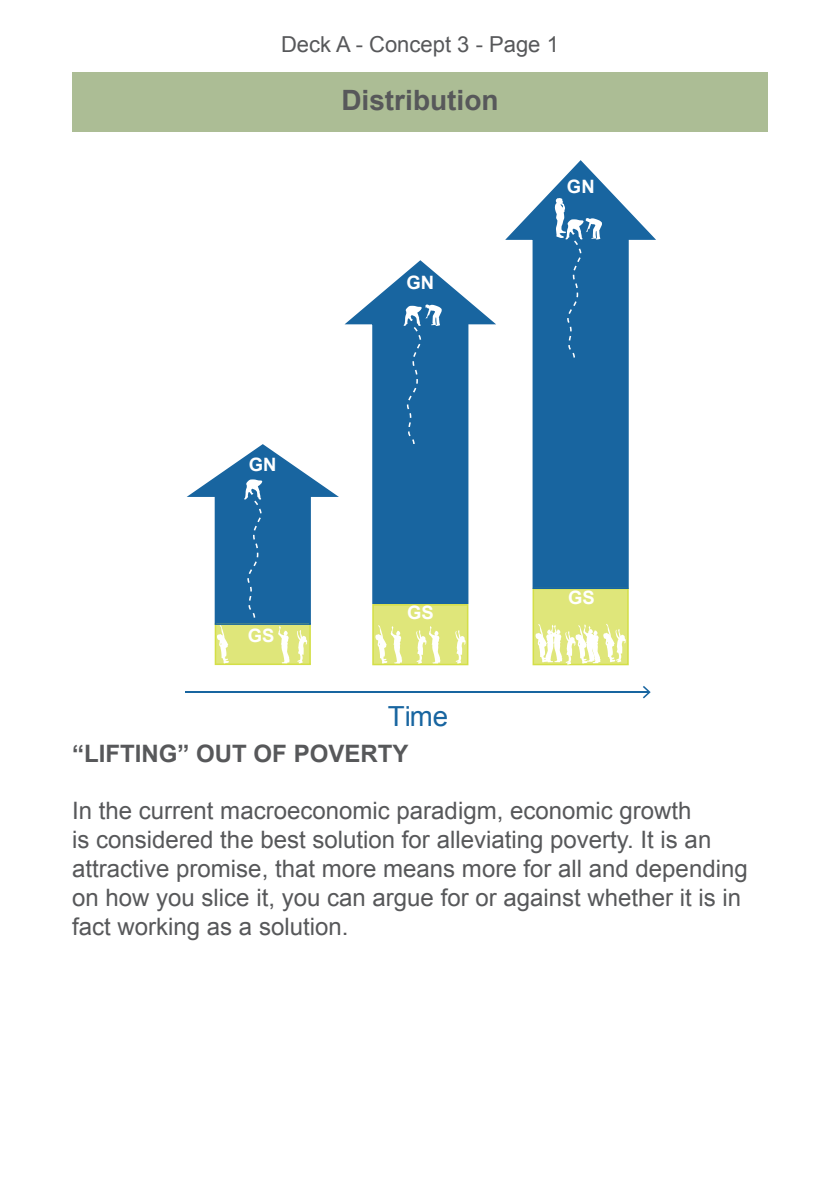
<style>
.page{position:relative;width:840px;height:1191px;background:#fff}
.page>*{position:absolute;margin:0;border:0;box-sizing:border-box;transform-origin:0 0}
.t1{font:700 28px "Arial";color:#57585a}
.t2{font:27.6px "Arial";color:#1865a0}
.t3{font:24px/28.8px "Arial";color:#57585a}
.t4{font:700 24px "Arial";color:#57585a}
.t5{font:22px "Arial";color:#57585a}
.t6{font:700 18.4px "Arial";color:#fff}
</style>
<div class="page">
<div style="left:72px;top:72px;width:695px;height:60px;background:#acbd95"></div>
<svg style="left:344px;top:260px;width:152px;height:344px;fill:#1865a0"></svg>
<svg style="left:505px;top:160px;width:150px;height:429px;fill:#1865a0"></svg>
<hr style="left:185px;top:691px;width:463px;height:2px;background:#1865a0">
<svg style="left:643px;top:686px;width:7px;height:12px"></svg>
<svg style="left:372px;top:604px;width:96px;height:61px;background:#e2e989"></svg>
<svg style="left:532px;top:588px;width:96px;height:77px"></svg>
<svg style="left:187px;top:444px;width:152px;height:221px"></svg>
<svg style="left:403px;top:304px;width:38px;height:140px;background:#2c72a8"></svg>
<svg style="left:554px;top:198px;width:47px;height:159px;background:#2e74a9"></svg>
<p class="t5" style="left:281px;top:32px;width:279px">Deck A - Concept 3 - Page 1</p>
<p class="t1" style="left:341px;top:84px;width:159px">Distribution</p>
<p class="t6" style="left:249px;top:454px;width:29px">GN</p>
<p class="t6" style="left:247px;top:625px;width:28px">GS</p>
<p class="t6" style="left:406px;top:273px;width:29px">GN</p>
<p class="t6" style="left:407px;top:602px;width:28px">GS</p>
<p class="t2" style="left:387px;top:700px;width:62px">Time</p>
<p class="t4" style="left:72px;top:740px;width:338px">“LIFTING” OUT OF POVERTY</p>
<p class="t6" style="left:566px;top:176px;width:29px">GN</p>
<p class="t6" style="left:568px;top:587px;width:28px">GS</p>
<p class="t3" style="left:72px;top:796px;width:676px">In the current macroeconomic paradigm, economic growth<br>is considered the best solution for alleviating poverty. It is an attractive promise, that more means more for all and depending on how you slice it, you can argue for or against whether it is in fact working as a solution.</p>
</div>
